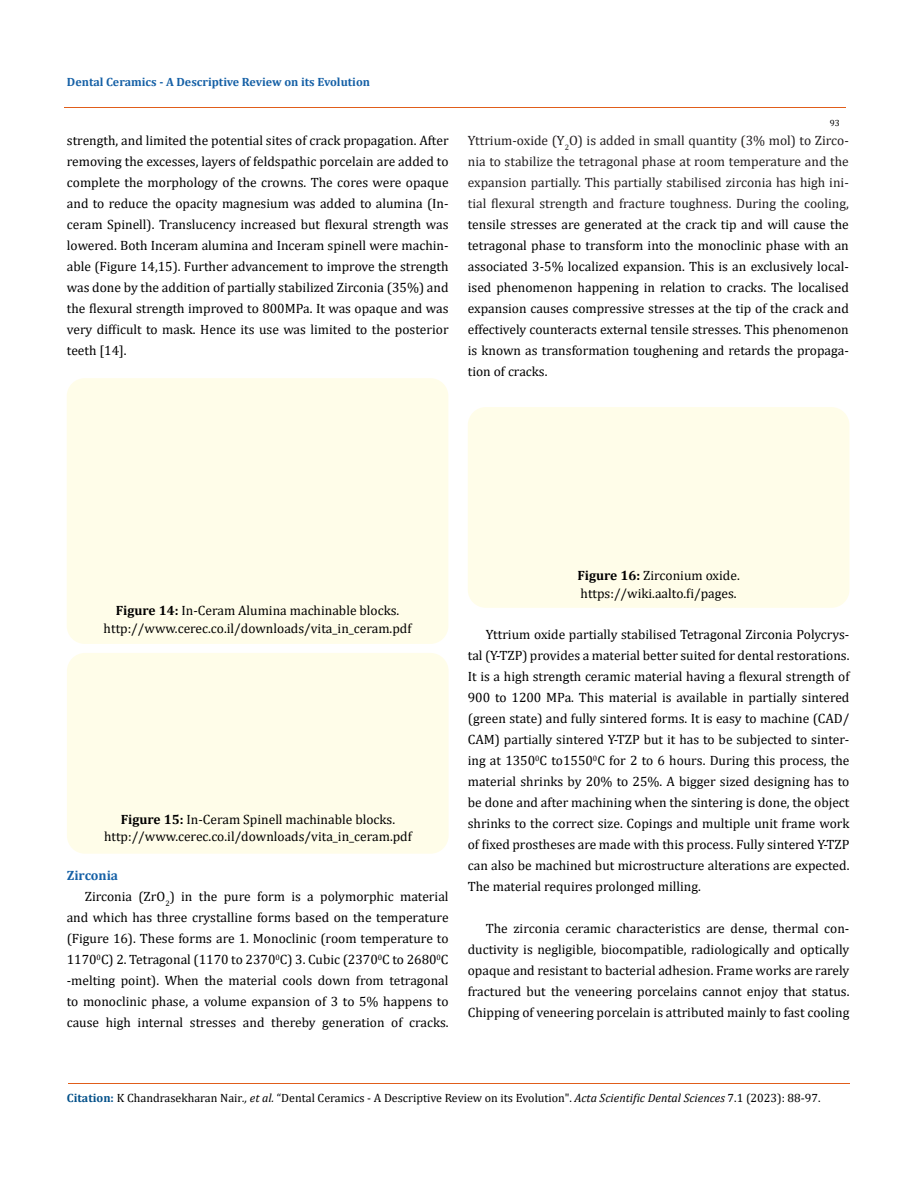
<style>
.page{position:relative;width:917px;height:1188px;background:#fff}
.page>*{position:absolute;margin:0;border:0;box-sizing:border-box;transform-origin:0 0}
.t1{font:13.5px/21px "Cambria";color:#000;text-align:justify}
.t2{font:13.5px/21px "Cambria";color:#221e1f;text-align:justify}
.t3{font:700 13.5px "Cambria";color:#1560a6}
.t4{font:12px "Cambria";color:#000}
.t5{font:700 12px "Cambria";color:#1560a6}
.t6{font:9px "Cambria";color:#000}
.s1{font-weight:700}
.s2{font-weight:700;color:#035089}
.s3{font-style:italic}
</style>
<div class="page">
<div style="left:67px;top:378px;width:381px;height:266px;background:#fffde9;border-radius:18px"></div>
<div style="left:67px;top:653px;width:381px;height:201px;background:#fffde9;border-radius:18px"></div>
<div style="left:468px;top:407px;width:381px;height:201px;background:#fffde9;border-radius:18px"></div>
<hr style="left:64px;top:108px;width:781px;height:1px;background:#e05d1a">
<hr style="left:68px;top:1084px;width:781px;height:1px;background:#e05d1a">
<p class="t5" style="left:67px;top:73px;width:304px">Dental Ceramics - A Descriptive Review on its Evolution</p>
<p class="t1" style="left:67px;top:130px;width:383px">strength, and limited the potential sites of crack propagation. After removing the excesses, layers of feldspathic porcelain are added to complete the morphology of the crowns. The cores were opaque and to reduce the opacity magnesium was added to alumina (In&shy;ceram Spinell). Translucency increased but flexural strength was lowered. Both Inceram alumina and Inceram spinell were machin&shy;able (Figure 14,15). Further advancement to improve the strength was done by the addition of partially stabilized Zirconia (35%) and the flexural strength improved to 800MPa. It was opaque and was very difficult to mask. Hence its use was limited to the posterior teeth [14].</p>
<p class="t6" style="left:829px;top:118px;width:11px">93</p>
<p class="t2" style="left:468px;top:130px;width:382px">Yttrium-oxide (Y<sub>2</sub>O) is added in small quantity (3% mol) to Zirco&shy;nia to stabilize the tetragonal phase at room temperature and the expansion partially. This partially stabilised zirconia has high ini&shy;tial flexural strength and fracture toughness. During the cooling,</p>
<p class="t1" style="left:468px;top:214px;width:382px">tensile stresses are generated at the crack tip and will cause the tetragonal phase to transform into the monoclinic phase with an associated 3-5% localized expansion. This is an exclusively local&shy;ised phenomenon happening in relation to cracks. The localised expansion causes compressive stresses at the tip of the crack and effectively counteracts external tensile stresses. This phenomenon is known as transformation toughening and retards the propaga&shy;tion of cracks.</p>
<p class="t1" style="left:104px;top:601px;width:309px;line-height:18px;text-align:center"><span class="s1">Figure 14:</span> In-Ceram Alumina machinable blocks. http://www.cerec.co.il/downloads/vita_in_ceram.pdf</p>
<p class="t1" style="left:104px;top:810px;width:309px;line-height:18px;text-align:center"><span class="s1">Figure 15:</span> In-Ceram Spinell machinable blocks. http://www.cerec.co.il/downloads/vita_in_ceram.pdf</p>
<p class="t3" style="left:67px;top:866px;width:53px">Zirconia</p>
<p class="t1" style="left:85px;top:886px;width:365px">Zirconia (ZrO<sub>2</sub>) in the pure form is a polymorphic material</p>
<p class="t1" style="left:67px;top:907px;width:383px">and which has three crystalline forms based on the temperature</p>
<p class="t1" style="left:67px;top:928px;width:383px">(Figure 16). These forms are 1. Monoclinic (room temperature to</p>
<p class="t1" style="left:67px;top:949px;width:383px">1170<sup>0</sup>C) 2. Tetragonal (1170 to 2370<sup>0</sup>C) 3. Cubic (2370<sup>0</sup>C to 2680<sup>0</sup>C</p>
<p class="t1" style="left:67px;top:970px;width:383px">-melting point). When the material cools down from tetragonal</p>
<p class="t1" style="left:67px;top:991px;width:383px">to monoclinic phase, a volume expansion of 3 to 5% happens to</p>
<p class="t1" style="left:67px;top:1012px;width:383px">cause high internal stresses and thereby generation of cracks.</p>
<p class="t1" style="left:577px;top:567px;width:164px;line-height:18px"><span class="s1">Figure 16:</span> Zirconium oxide. https://wiki.aalto.fi/pages.</p>
<p class="t1" style="left:468px;top:624px;width:383px;text-indent:18px">Yttrium oxide partially stabilised Tetragonal Zirconia Polycrys&shy;tal (Y-TZP) provides a material better suited for dental restorations.<br>It is a high strength ceramic material having a flexural strength of 900 to 1200 MPa. This material is available in partially sintered (green state) and fully sintered forms. It is easy to machine (CAD/ CAM) partially sintered Y-TZP but it has to be subjected to sinter&shy;ing at 1350<sup>0</sup>C to1550<sup>0</sup>C for 2 to 6 hours. During this process, the material shrinks by 20% to 25%. A bigger sized designing has to be done and after machining when the sintering is done, the object shrinks to the correct size. Copings and multiple unit frame work of fixed prostheses are made with this process. Fully sintered Y-TZP can also be machined but microstructure alterations are expected.<br>The material requires prolonged milling.</p>
<p class="t1" style="left:468px;top:918px;width:383px;text-indent:18px">The zirconia ceramic characteristics are dense, thermal con&shy;ductivity is negligible, biocompatible, radiologically and optically opaque and resistant to bacterial adhesion. Frame works are rarely fractured but the veneering porcelains cannot enjoy that status.<br>Chipping of veneering porcelain is attributed mainly to fast cooling</p>
<p class="t4" style="left:67px;top:1090px;width:755px"><span class="s2">Citation:</span> K Chandrasekharan Nair<span class="s3">., et al.</span> “Dental Ceramics - A Descriptive Review on its Evolution". <span class="s3">Acta Scientific Dental Sciences</span> 7.1 (2023): 88-97.</p>
</div>
